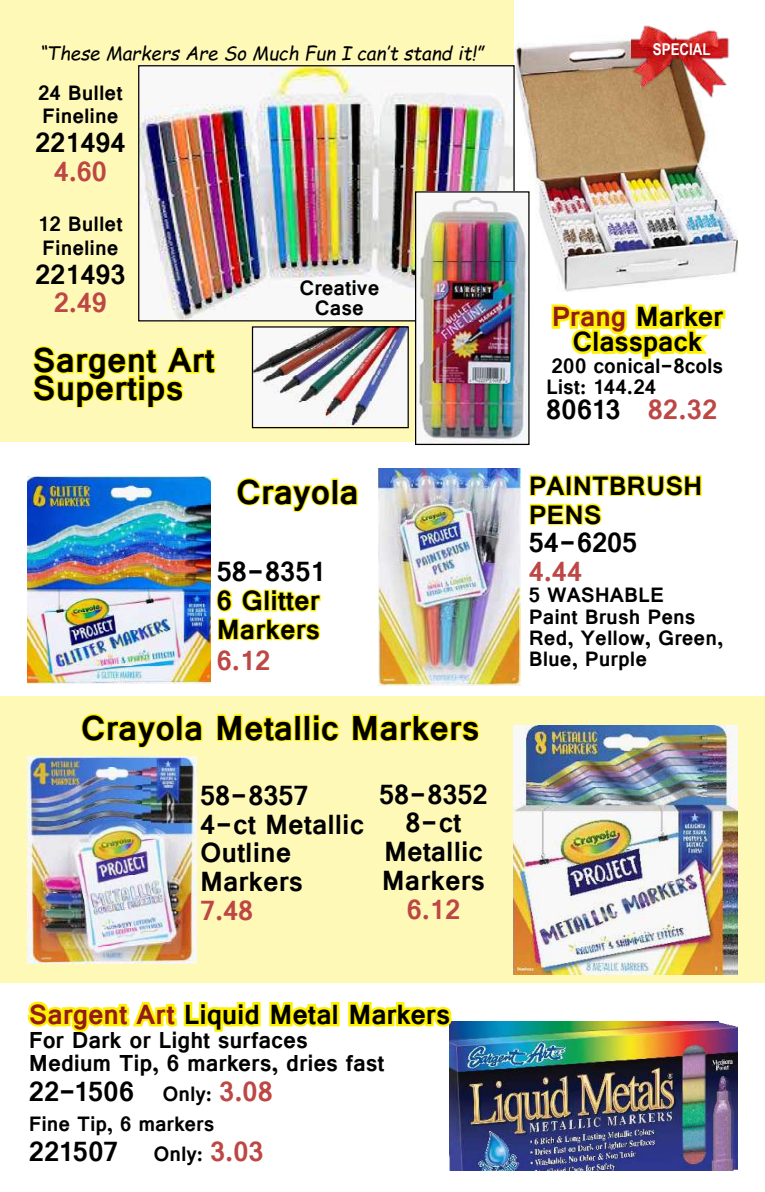
<style>
.page{position:relative;width:765px;height:1192px;background:#fff}
.page>*{position:absolute;margin:0;border:0;box-sizing:border-box;transform-origin:0 0}
.t1{font:700 37.5px/27.5px "Vrinda";color:#000}
.t2{font:700 30px/28.8px "Vrinda";color:#000;text-align:center}
.t3{font:700 30px "Vrinda";color:#bc4744}
.t4{font:700 28.75px/28.8px "Vrinda";color:#000}
.t5{font:700 25px/23.8px "Vrinda";letter-spacing:-.005em;color:#000}
.t6{font:700 22.5px/21.2px "Vrinda";color:#000}
.t7{font:italic 18.75px "Comic Sans MS";color:#000}
.t8{font:700 16.25px "Arial Narrow";color:#fff}
.s1{color:#911b1d}
.s2{font-size:30px;color:#bc4744}
.s3{color:#bc4744}
</style>
<div class="page">
<div style="left:0;top:0;width:514px;height:442px;background:#fff9b8"></div>
<img style="left:254px;top:328px;width:153px;height:98px">
<div style="left:252px;top:326px;width:157px;height:102px;border:1px solid #000"></div>
<div style="left:0;top:696px;width:765px;height:286px;background:#fff9b8"></div>
<img style="left:450px;top:1021px;width:288px;height:149px">
<svg style="left:25px;top:982px;width:310px;height:50px"></svg>
<div style="left:331px;top:1002px;width:9px;height:24px;border:5px solid #fff200"></div>
<svg style="left:346px;top:982px;width:110px;height:52px"></svg>
<img style="left:513px;top:725px;width:225px;height:249px">
<svg style="left:551px;top:291px;width:175px;height:69px"></svg>
<img style="left:515px;top:38px;width:223px;height:253px">
<img style="left:27px;top:756px;width:169px;height:208px">
<img style="left:27px;top:476px;width:184px;height:208px">
<svg style="left:216px;top:589px;width:105px;height:52px"></svg>
<img style="left:140px;top:67px;width:373px;height:252px">
<div style="left:138px;top:65px;width:377px;height:256px;border:1px solid #000"></div>
<img style="left:417px;top:193px;width:111px;height:250px">
<div style="left:415px;top:191px;width:115px;height:254px;border:1px solid #000"></div>
<svg style="left:33px;top:346px;width:183px;height:62px"></svg>
<svg style="left:81px;top:713px;width:94px;height:35px"></svg>
<div style="left:176px;top:714px;width:7px;height:27px;border:2px solid #fff200"></div>
<svg style="left:184px;top:720px;width:19px;height:22px"></svg>
<svg style="left:216px;top:714px;width:76px;height:28px"></svg>
<div style="left:294px;top:714px;width:7px;height:27px;border:2px solid #fff200"></div>
<div style="left:304px;top:714px;width:6px;height:27px;border:2px solid #fff200"></div>
<svg style="left:312px;top:714px;width:28px;height:28px"></svg>
<svg style="left:352px;top:714px;width:127px;height:28px"></svg>
<img style="left:379px;top:468px;width:141px;height:217px">
<svg style="left:529px;top:474px;width:173px;height:52px"></svg>
<svg style="left:236px;top:477px;width:96px;height:36px"></svg>
<div style="left:332px;top:478px;width:6px;height:27px;border:2px solid #fff200"></div>
<svg style="left:338px;top:483px;width:20px;height:23px"></svg>
<img style="left:632px;top:25px;width:106px;height:78px">
<p class="t7" style="left:40px;top:39px;width:446px">“These Markers Are So Much Fun I can’t stand it!”</p>
<p class="t6" style="left:38px;top:81px;width:86px;line-height:23.8px">24 Bullet<br>Fineline</p>
<p class="t2" style="left:35px;top:129px;width:92px">221494</p>
<p class="t3" style="left:54px;top:151px;width:55px">4.60</p>
<p class="t6" style="left:38px;top:212px;width:86px;line-height:23.8px">12 Bullet<br>Fineline</p>
<p class="t2" style="left:35px;top:260px;width:92px">221493</p>
<p class="t3" style="left:54px;top:283px;width:55px">2.49</p>
<p class="t1" style="left:32px;top:347px;width:184px">Sargent Art<br>Supertips</p>
<p class="t6" style="left:299px;top:278px;width:82px;line-height:20px;text-align:center">Creative<br>Case</p>
<p class="t1" style="left:236px;top:478px;width:124px">Crayola</p>
<p class="t2" style="left:217px;top:558px;width:110px;text-align:left">58-8351<br>6 Glitter<br>Markers</p>
<p class="t3" style="left:217px;top:640px;width:55px">6.12</p>
<p class="t1" style="left:81px;top:714px;width:400px">Crayola Metallic Markers</p>
<p class="t2" style="left:200px;top:781px;width:166px;text-align:left">58-8357<br>4-ct Metallic<br>Outline<br>Markers</p>
<p class="t3" style="left:200px;top:890px;width:55px">7.48</p>
<p class="t2" style="left:379px;top:780px;width:110px">58-8352<br>8-ct<br>Metallic<br>Markers</p>
<p class="t3" style="left:407px;top:889px;width:55px">6.12</p>
<p class="t2" style="left:29px;top:1000px;width:423px"><span class="s1">Sargent Art</span> Liquid Metal Markers</p>
<p class="t5" style="left:29px;top:1028px;width:357px">For Dark or Light surfaces<br>Medium Tip, 6 markers, dries fast</p>
<p class="t2" style="left:29px;top:1077px;width:107px">22-1506</p>
<p class="t6" style="left:29px;top:1079px;width:246px;line-height:30px;text-indent:133px">Only: <span class="s2">3.08<br></span>Fine Tip, 6 markers</p>
<p class="t2" style="left:29px;top:1137px;width:91px">221507</p>
<p class="t6" style="left:153px;top:1143px;width:112px">Only: <span class="s2">3.03</span></p>
<p class="t8" style="left:653px;top:37px;width:59px">SPECIAL</p>
<p class="t2" style="left:552px;top:305px;width:173px;line-height:25px"><span class="s1">Prang</span> Marker<br>Classpack</p>
<p class="t6" style="left:546px;top:355px;width:179px">200 conical-8cols<br>List: 144.24</p>
<p class="t2" style="left:546px;top:395px;width:173px">80613 <span class="s3">82.32</span></p>
<p class="t4" style="left:529px;top:471px;width:175px">PAINTBRUSH<br>PENS</p>
<p class="t2" style="left:529px;top:529px;width:110px">54-6205</p>
<p class="t3" style="left:529px;top:551px;width:55px">4.44</p>
<p class="t6" style="left:529px;top:585px;width:196px">5 WASHABLE<br>Paint Brush Pens<br>Red, Yellow, Green,<br>Blue, Purple</p>
</div>
